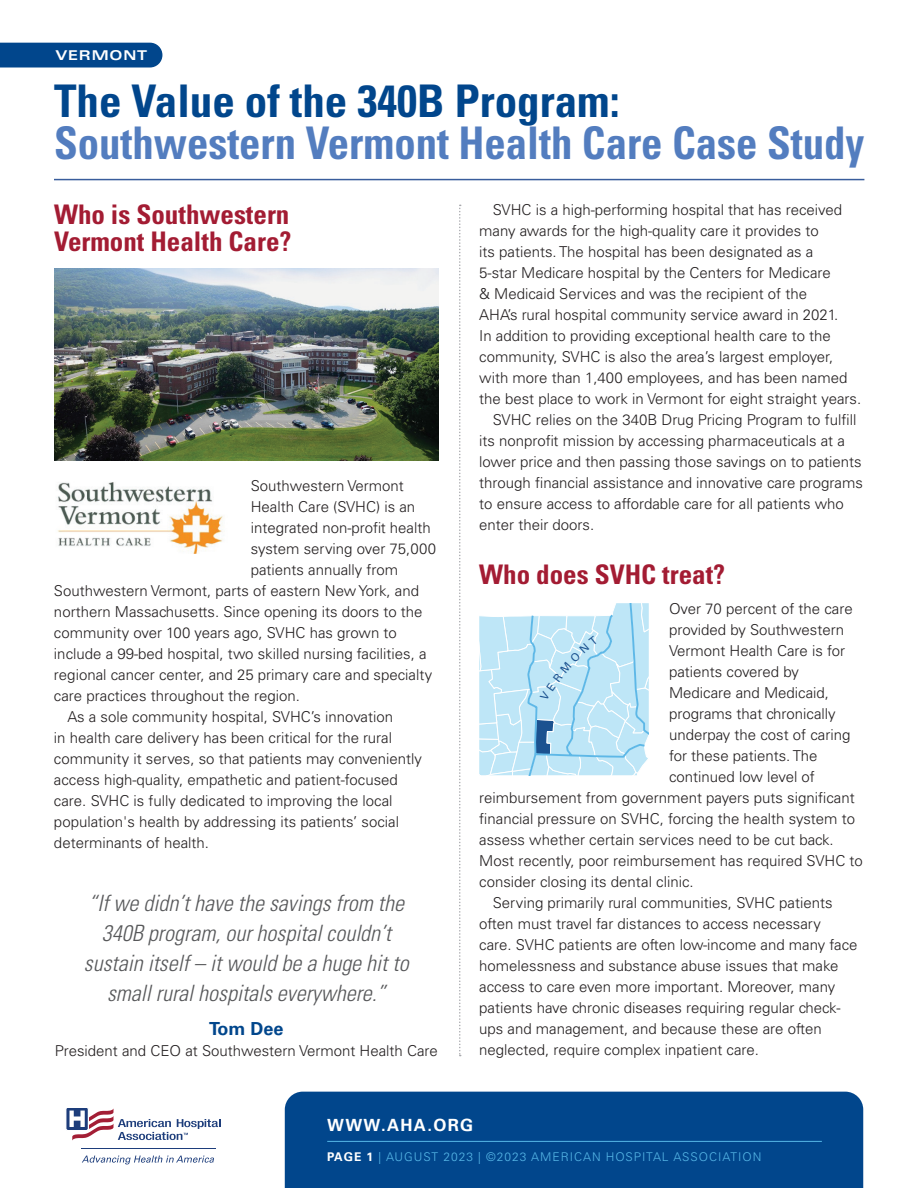
<style>
.page{position:relative;width:918px;height:1188px;background:#fff}
.page>*{position:absolute;margin:0;border:0;box-sizing:border-box;transform-origin:0 0}
.t1{font:700 condensed 45px "Univers LT Std";color:#537dbf;scale:.95 1}
.t2{font:700 condensed 45px "Univers LT Std";color:#01468c}
.t3{font:700 condensed 27px/27px "Univers LT Std";color:#a31c33}
.t4{font:italic 300 condensed 22.5px/30px "Univers LT Std";color:#57585a;text-align:center}
.t5{font:700 18px "Univers LT Std";color:#01468c}
.t6{font:700 16.8px "Univers LT Std";letter-spacing:.08em;color:#fff}
.t7{font:300 15px "Univers LT Std";color:#231f20}
.t8{font:700 expanded 13.5px "Univers LT Std";letter-spacing:.06em;color:#fff}
.t9{font:300 12px "Univers LT Std";letter-spacing:.08em;color:#56b7e7}
.s1{font-weight:700;color:#fff}
</style>
<div class="page">
<div style="left:285px;top:1092px;width:578px;height:96px;background:#01468c"></div>
<hr style="left:81px;top:1148px;width:135px;height:1px;background:#1d3d7b">
<svg style="left:82px;top:1156px;width:132px;height:8px"></svg>
<svg style="left:66px;top:1108px;width:155px;height:33px"></svg>
<hr style="left:327px;top:1141px;width:495px;height:1px;background:#56b7e7">
<img style="left:57px;top:482px;width:166px;height:72px">
<img style="left:54px;top:268px;width:385px;height:193px">
<hr style="left:54px;top:179px;width:810px;height:1px;background:#395d9c">
<div style="left:0;top:43px;width:162px;height:25px;background:#01468c"></div>
<svg style="left:459px;top:205px;width:2px;height:851px"></svg>
<svg style="left:479px;top:603px;width:170px;height:173px"></svg>
<p class="t8" style="left:55px;top:48px;width:93px">VERMONT</p>
<h1 class="t2" style="left:54px;top:73px;width:567px">The Value of the 340B Program:</h1>
<h1 class="t1" style="left:54px;top:115px;width:855px">Southwestern Vermont Health Care Case Study</h1>
<h2 class="t3" style="left:54px;top:201px;width:239px">Who is Southwestern<br>Vermont Health Care?</h2>
<p class="t7" style="left:251px;top:477px;width:155px">Southwestern Vermont</p>
<p class="t7" style="left:251px;top:498px;width:166px">Health Care (SVHC) is an</p>
<p class="t7" style="left:251px;top:519px;width:182px">integrated non-profit health</p>
<p class="t7" style="left:251px;top:540px;width:187px">system serving over 75,000</p>
<p class="t7" style="left:251px;top:561px;width:149px">patients annually from</p>
<p class="t7" style="left:54px;top:582px;width:367px">Southwestern Vermont, parts of eastern New York, and</p>
<p class="t7" style="left:54px;top:603px;width:370px">northern Massachusetts. Since opening its doors to the</p>
<p class="t7" style="left:54px;top:624px;width:345px">community over 100 years ago, SVHC has grown to</p>
<p class="t7" style="left:54px;top:645px;width:374px">include a 99-bed hospital, two skilled nursing facilities, a</p>
<p class="t7" style="left:54px;top:666px;width:380px">regional cancer center, and 25 primary care and specialty</p>
<p class="t7" style="left:54px;top:687px;width:247px">care practices throughout the region.</p>
<p class="t7" style="left:67px;top:708px;width:327px">As a sole community hospital, SVHC’s innovation</p>
<p class="t7" style="left:54px;top:729px;width:340px">in health care delivery has been critical for the rural</p>
<p class="t7" style="left:54px;top:750px;width:370px">community it serves, so that patients may conveniently</p>
<p class="t7" style="left:54px;top:771px;width:345px">access high-quality, empathetic and patient-focused</p>
<p class="t7" style="left:54px;top:792px;width:340px">care. SVHC is fully dedicated to improving the local</p>
<p class="t7" style="left:54px;top:813px;width:347px">population's health by addressing its patients’ social</p>
<p class="t7" style="left:54px;top:834px;width:157px">determinants of health.</p>
<h3 class="t4" style="left:84px;top:888px;width:326px">“If we didn’t have the savings from the 340B program, our hospital couldn’t sustain itself – it would be a huge hit to small rural hospitals everywhere.”</h3>
<p class="t5" style="left:209px;top:1018px;width:76px">Tom Dee</p>
<p class="t7" style="left:55px;top:1042px;width:385px">President and CEO at Southwestern Vermont Health Care</p>
<p class="t7" style="left:493px;top:201px;width:351px">SVHC is a high-performing hospital that has received</p>
<p class="t7" style="left:479px;top:222px;width:341px">many awards for the high-quality care it provides to</p>
<p class="t7" style="left:479px;top:243px;width:336px">its patients. The hospital has been designated as a</p>
<p class="t7" style="left:479px;top:264px;width:353px">5-star Medicare hospital by the Centers for Medicare</p>
<p class="t7" style="left:479px;top:285px;width:329px">&amp; Medicaid Services and was the recipient of the</p>
<p class="t7" style="left:479px;top:306px;width:361px">AHA’s rural hospital community service award in 2021.</p>
<p class="t7" style="left:479px;top:327px;width:353px">In addition to providing exceptional health care to the</p>
<p class="t7" style="left:479px;top:348px;width:356px">community, SVHC is also the area’s largest employer,</p>
<p class="t7" style="left:479px;top:369px;width:370px">with more than 1,400 employees, and has been named</p>
<p class="t7" style="left:479px;top:390px;width:383px">the best place to work in Vermont for eight straight years.</p>
<p class="t7" style="left:493px;top:411px;width:365px">SVHC relies on the 340B Drug Pricing Program to fulfill</p>
<p class="t7" style="left:479px;top:432px;width:367px">its nonprofit mission by accessing pharmaceuticals at a</p>
<p class="t7" style="left:479px;top:453px;width:384px">lower price and then passing those savings on to patients</p>
<p class="t7" style="left:479px;top:474px;width:385px">through financial assistance and innovative care programs</p>
<p class="t7" style="left:479px;top:495px;width:366px">to ensure access to affordable care for all patients who</p>
<p class="t7" style="left:479px;top:516px;width:117px">enter their doors.</p>
<h2 class="t3" style="left:479px;top:561px;width:247px">Who does SVHC treat?</h2>
<p class="t7" style="left:669px;top:600px;width:185px">Over 70 percent of the care</p>
<p class="t7" style="left:669px;top:621px;width:176px">provided by Southwestern</p>
<p class="t7" style="left:669px;top:642px;width:178px">Vermont Health Care is for</p>
<p class="t7" style="left:669px;top:663px;width:131px">patients covered by</p>
<p class="t7" style="left:669px;top:684px;width:162px">Medicare and Medicaid,</p>
<p class="t7" style="left:669px;top:705px;width:168px">programs that chronically</p>
<p class="t7" style="left:669px;top:726px;width:183px">underpay the cost of caring</p>
<p class="t7" style="left:669px;top:747px;width:150px">for these patients. The</p>
<p class="t7" style="left:669px;top:768px;width:147px">continued low level of</p>
<p class="t7" style="left:479px;top:789px;width:377px">reimbursement from government payers puts significant</p>
<p class="t7" style="left:479px;top:810px;width:377px">financial pressure on SVHC, forcing the health system to</p>
<p class="t7" style="left:479px;top:831px;width:356px">assess whether certain services need to be cut back.</p>
<p class="t7" style="left:479px;top:852px;width:385px">Most recently, poor reimbursement has required SVHC to</p>
<p class="t7" style="left:479px;top:873px;width:216px">consider closing its dental clinic.</p>
<p class="t7" style="left:493px;top:894px;width:341px">Serving primarily rural communities, SVHC patients</p>
<p class="t7" style="left:479px;top:915px;width:343px">often must travel far distances to access necessary</p>
<p class="t7" style="left:479px;top:936px;width:380px">care. SVHC patients are often low-income and many face</p>
<p class="t7" style="left:479px;top:957px;width:361px">homelessness and substance abuse issues that make</p>
<p class="t7" style="left:479px;top:978px;width:358px">access to care even more important. Moreover, many</p>
<p class="t7" style="left:479px;top:999px;width:363px">patients have chronic diseases requiring regular check-</p>
<p class="t7" style="left:479px;top:1020px;width:344px">ups and management, and because these are often</p>
<p class="t7" style="left:479px;top:1041px;width:281px">neglected, require complex inpatient care.</p>
<p class="t6" style="left:327px;top:1116px;width:148px">WWW.AHA.ORG</p>
<p class="t9" style="left:327px;top:1150px;width:436px"><span class="s1">PAGE 1</span> | AUGUST 2023 | ©2023 AMERICAN HOSPITAL ASSOCIATION</p>
</div>
